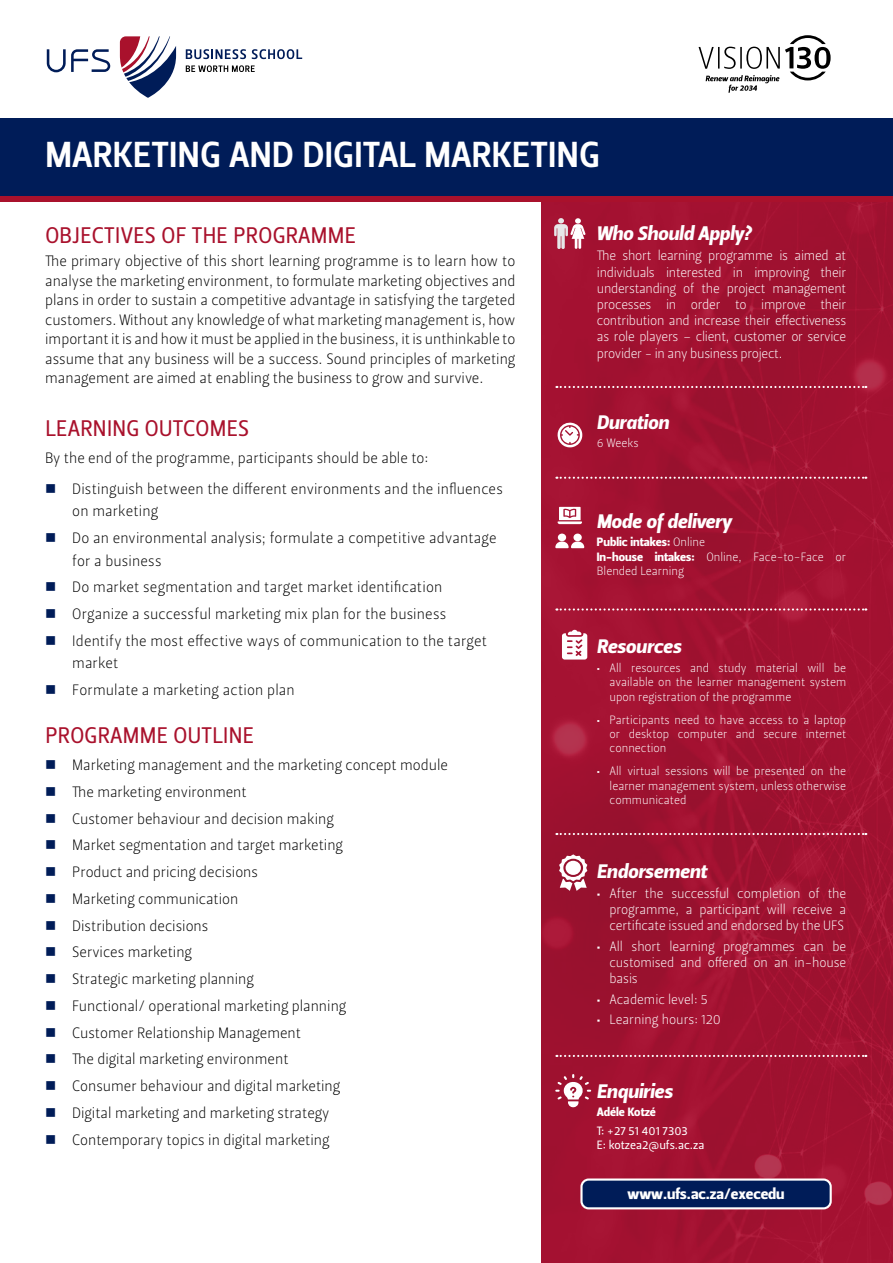
<style>
.page{position:relative;width:893px;height:1263px;background:#fff}
.page>*{position:absolute;margin:0;border:0;box-sizing:border-box;transform-origin:0 0}
.t1{font:36px "Leitura Sans Grot 3";letter-spacing:.015em;color:#fff}
.t2{font:22.5px "Leitura Sans Grot 2";letter-spacing:.015em;color:#a9112c}
.t3{font:19.5px "Leitura Sans Italic 4";color:#fff}
.t4{font:15.15px "Leitura Sans Grot 4";color:#fff}
.t5{font:15px/26.7px "Leitura Sans Grot 1";color:#000}
.t6{font:13.5px/16.2px "Leitura Sans Grot 1";letter-spacing:-.01em;color:#fff;text-align:justify}
.t7{font:12px/14.4px "Leitura Sans Grot 1";color:#fff;text-align:justify}
.t8{font:12px/14.4px "Leitura Sans Grot 2";color:#fff}
.t9{font:12px "Leitura Sans Grot 4";color:#fff}
.s1{font-family:"Leitura Sans Grot 1"}
.s2{font-family:"Leitura Sans Grot 4"}
</style>
<div class="page">
<img style="left:541px;top:202px;width:352px;height:1061px">
<svg style="left:554px;top:218px;width:32px;height:31px"></svg>
<svg style="left:556px;top:833px;width:310px;height:2px"></svg>
<svg style="left:556px;top:1055px;width:310px;height:2px"></svg>
<svg style="left:556px;top:608px;width:310px;height:2px"></svg>
<svg style="left:556px;top:477px;width:310px;height:2px"></svg>
<svg style="left:556px;top:386px;width:310px;height:2px"></svg>
<svg style="left:562px;top:630px;width:25px;height:29px"></svg>
<svg style="left:558px;top:507px;width:24px;height:17px"></svg>
<svg style="left:555px;top:541px;width:29px;height:7px"></svg>
<div style="left:558px;top:534px;width:8px;height:7px;background:#fff;border-radius:50%"></div>
<div style="left:573px;top:534px;width:9px;height:7px;background:#fff;border-radius:50%"></div>
<svg style="left:559px;top:854px;width:28px;height:37px"></svg>
<div style="left:565px;top:861px;width:16px;height:14px;background:#fff;border-radius:50%"></div>
<svg style="left:557px;top:422px;width:25px;height:25px"></svg>
<div style="left:0;top:124px;width:893px;height:78px;background:#a9112c"></div>
<div style="left:0;top:118px;width:893px;height:78px;background:#001c58"></div>
<svg style="left:47px;top:49px;width:63px;height:23px"></svg>
<svg style="left:120px;top:36px;width:56px;height:62px"></svg>
<svg style="left:186px;top:49px;width:60px;height:10px"></svg>
<svg style="left:252px;top:49px;width:50px;height:10px"></svg>
<svg style="left:186px;top:65px;width:69px;height:7px"></svg>
<svg style="left:698px;top:35px;width:133px;height:58px"></svg>
<div style="left:581px;top:1179px;width:250px;height:29px;background:#001c58;border-radius:7px"></div>
<div style="left:580px;top:1178px;width:252px;height:31px;border:2px solid #fff;border-radius:7px"></div>
<svg style="left:555px;top:1074px;width:36px;height:33px"></svg>
<h1 class="t1" style="left:46px;top:134px;width:556px">MARKETING AND DIGITAL MARKETING</h1>
<h2 class="t2" style="left:45px;top:222px;width:312px">OBJECTIVES OF THE PROGRAMME</h2>
<p class="t5" style="left:45px;top:252px;width:472px;line-height:19.5px;text-align:justify">The primary objective of this short learning programme is to learn how to analyse the marketing environment, to formulate marketing objectives and plans in order to sustain a competitive advantage in satisfying the targeted customers. Without any knowledge of what marketing management is, how important it is and how it must be applied in the business, it is unthinkable to assume that any business will be a success. Sound principles of marketing management are aimed at enabling the business to grow and survive.</p>
<h2 class="t2" style="left:45px;top:415px;width:205px">LEARNING OUTCOMES</h2>
<p class="t5" style="left:72px;top:442px;width:432px;line-height:31px;text-indent:-27px">By the end of the programme, participants should be able to:<br>Distinguish between the different environments and the influences</p>
<p class="t5" style="left:72px;top:498px;width:426px">on marketing<br>Do an environmental analysis; formulate a competitive advantage</p>
<p class="t5" style="left:72px;top:547px;width:416px">for a business<br>Do market segmentation and target market identification Organize a successful marketing mix plan for the business Identify the most effective ways of communication to the target</p>
<p class="t5" style="left:72px;top:650px;width:224px">market<br>Formulate a marketing action plan</p>
<h2 class="t2" style="left:45px;top:722px;width:210px">PROGRAMME OUTLINE</h2>
<p class="t5" style="left:72px;top:752px;width:377px">Marketing management and the marketing concept module The marketing environment<br>Customer behaviour and decision making<br>Market segmentation and target marketing<br>Product and pricing decisions<br>Marketing communication<br>Distribution decisions<br>Services marketing<br>Strategic marketing planning<br>Functional/ operational marketing planning<br>Customer Relationship Management<br>The digital marketing environment<br>Consumer behaviour and digital marketing<br>Digital marketing and marketing strategy<br>Contemporary topics in digital marketing</p>
<h3 class="t3" style="left:597px;top:222px;width:157px">Who Should Apply?</h3>
<p class="t6" style="left:597px;top:248px;width:251px">The short learning programme is aimed at individuals interested in improving their understanding of the project management processes in order to improve their contribution and increase their effectiveness as role players – client, customer or service provider - in any business project.</p>
<h3 class="t3" style="left:597px;top:410px;width:73px">Duration</h3>
<p class="t7" style="left:597px;top:436px;width:43px">6 Weeks</p>
<h3 class="t3" style="left:597px;top:510px;width:136px">Mode of delivery</h3>
<p class="t9" style="left:597px;top:534px;width:110px">Public intakes: <span class="s1">Online</span></p>
<p class="t7" style="left:597px;top:550px;width:251px"><span class="s2">In-house intakes:</span> Online, Face-to-Face or<br>Blended Learning</p>
<h3 class="t3" style="left:597px;top:635px;width:86px">Resources</h3>
<p class="t7" style="left:610px;top:661px;width:238px;text-indent:-13px">• All resources and study material will be available on the learner management system upon registration of the programme</p>
<p class="t7" style="left:610px;top:712px;width:238px;text-indent:-13px">• Participants need to have access to a laptop or desktop computer and secure internet connection</p>
<p class="t7" style="left:610px;top:764px;width:238px;text-indent:-13px">• All virtual sessions will be presented on the learner management system, unless otherwise communicated</p>
<h3 class="t3" style="left:597px;top:859px;width:112px">Endorsement</h3>
<p class="t6" style="left:610px;top:885px;width:238px;text-indent:-13px">• After the successful completion of the programme, a participant will receive a certificate issued and endorsed by the UFS</p>
<p class="t6" style="left:610px;top:938px;width:238px;text-indent:-13px">• All short learning programmes can be customised and offered on an in-house basis</p>
<p class="t6" style="left:597px;top:991px;width:113px">• Academic level: 5</p>
<p class="t6" style="left:597px;top:1012px;width:126px">• Learning hours: 120</p>
<h3 class="t3" style="left:597px;top:1079px;width:77px">Enquiries</h3>
<p class="t9" style="left:597px;top:1104px;width:61px">Adéle Kotzé</p>
<p class="t8" style="left:597px;top:1124px;width:109px">T: +27 51 401 7303<br>E: kotzea2@ufs.ac.za</p>
<p class="t4" style="left:627px;top:1184px;width:159px">www.ufs.ac.za/execedu</p>
</div>
